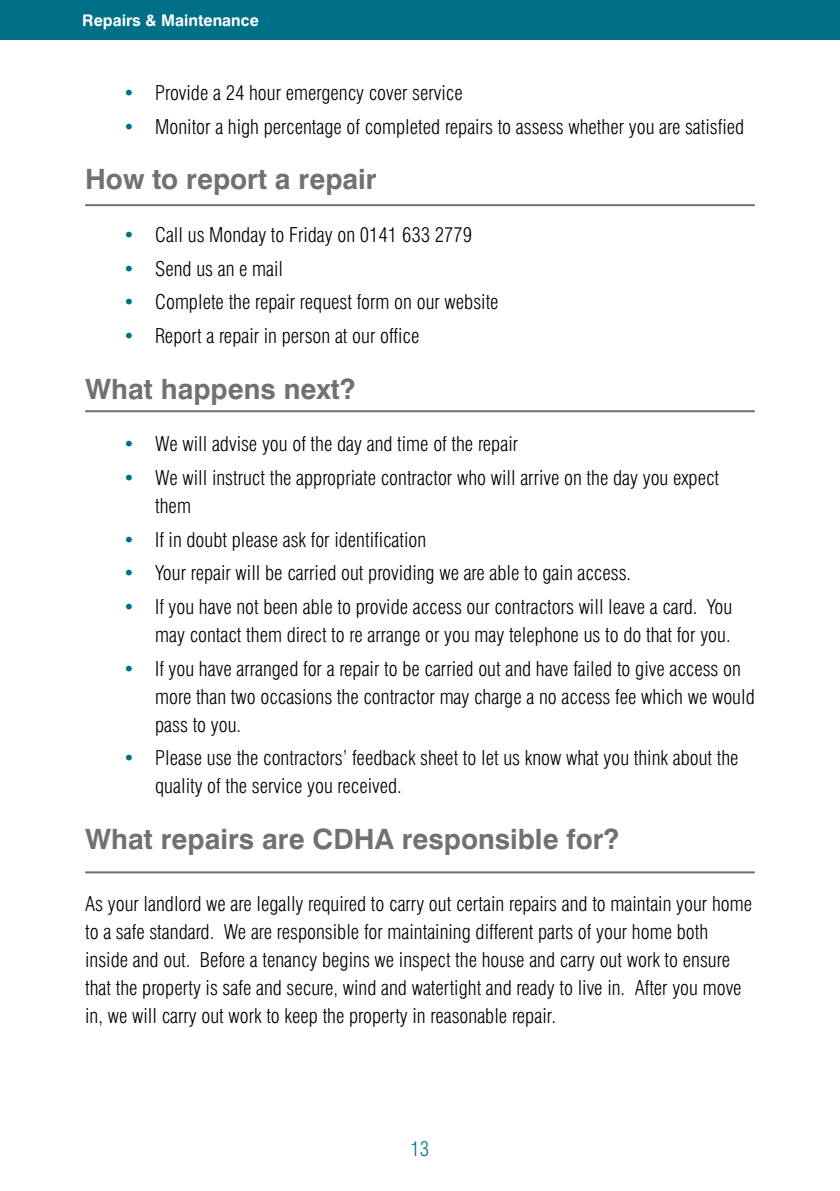
<style>
.page{position:relative;width:840px;height:1191px;background:#fff}
.page>*{position:absolute;margin:0;border:0;box-sizing:border-box;transform-origin:0 0}
.t1{font:700 28px "Swiss 721 BT";color:#707172}
.t2{font:300 condensed 20px/28px "Swiss 721 BT";color:#000}
.t3{font:300 condensed 20px "Swiss 721 BT";color:#007088}
.t4{font:16px "Swiss 721 BT Bold Rounded";color:#fff}
.s1{color:#007088}
</style>
<div class="page">
<div style="left:0;top:0;width:839px;height:40px;background:#007088"></div>
<hr style="left:85px;top:204px;width:669px;height:2px;background:#707172">
<hr style="left:85px;top:410px;width:669px;height:2px;background:#707172">
<hr style="left:85px;top:871px;width:669px;height:2px;background:#707172">
<p class="t4" style="left:82px;top:11px;width:178px">Repairs &amp; Maintenance</p>
<p class="t2" style="left:123px;top:79px;width:341px"><span class="s1">•</span> Provide a 24 hour emergency cover service</p>
<p class="t2" style="left:123px;top:113px;width:622px"><span class="s1">•</span> Monitor a high percentage of completed repairs to assess whether you are satisfied</p>
<h1 class="t1" style="left:85px;top:162px;width:293px">How to report a repair</h1>
<p class="t2" style="left:123px;top:221px;width:350px"><span class="s1">•</span> Call us Monday to Friday on 0141 633 2779</p>
<p class="t2" style="left:123px;top:254px;width:161px"><span class="s1">•</span> Send us an e mail</p>
<p class="t2" style="left:123px;top:288px;width:377px"><span class="s1">•</span> Complete the repair request form on our website</p>
<p class="t2" style="left:123px;top:322px;width:297px"><span class="s1">•</span> Report a repair in person at our office</p>
<h1 class="t1" style="left:85px;top:371px;width:272px">What happens next?</h1>
<p class="t2" style="left:123px;top:430px;width:396px"><span class="s1">•</span> We will advise you of the day and time of the repair</p>
<p class="t2" style="left:155px;top:463px;width:565px;text-indent:-32px"><span class="s1">•</span> We will instruct the appropriate contractor who will arrive on the day you expect them</p>
<p class="t2" style="left:123px;top:525px;width:304px"><span class="s1">•</span> If in doubt please ask for identification</p>
<p class="t2" style="left:123px;top:559px;width:509px"><span class="s1">•</span> Your repair will be carried out providing we are able to gain access.</p>
<p class="t2" style="left:123px;top:592px;width:610px;text-align:right"><span class="s1">•</span> If you have not been able to provide access our contractors will leave a card. You may contact them direct to re arrange or you may telephone us to do that for you.</p>
<p class="t2" style="left:155px;top:654px;width:600px;text-indent:-32px"><span class="s1">•</span> If you have arranged for a repair to be carried out and have failed to give access on more than two occasions the contractor may charge a no access fee which we would pass to you.</p>
<p class="t2" style="left:155px;top:744px;width:584px;text-indent:-32px"><span class="s1">•</span> Please use the contractors’ feedback sheet to let us know what you think about the quality of the service you received.</p>
<h1 class="t1" style="left:85px;top:821px;width:535px">What repairs are CDHA responsible for?</h1>
<p class="t2" style="left:85px;top:889px;width:668px">As your landlord we are legally required to carry out certain repairs and to maintain your home to a safe standard. We are responsible for maintaining different parts of your home both inside and out. Before a tenancy begins we inspect the house and carry out work to ensure that the property is safe and secure, wind and watertight and ready to live in. After you move in, we will carry out work to keep the property in reasonable repair.</p>
<p class="t3" style="left:410px;top:1136px;width:20px">13</p>
</div>
